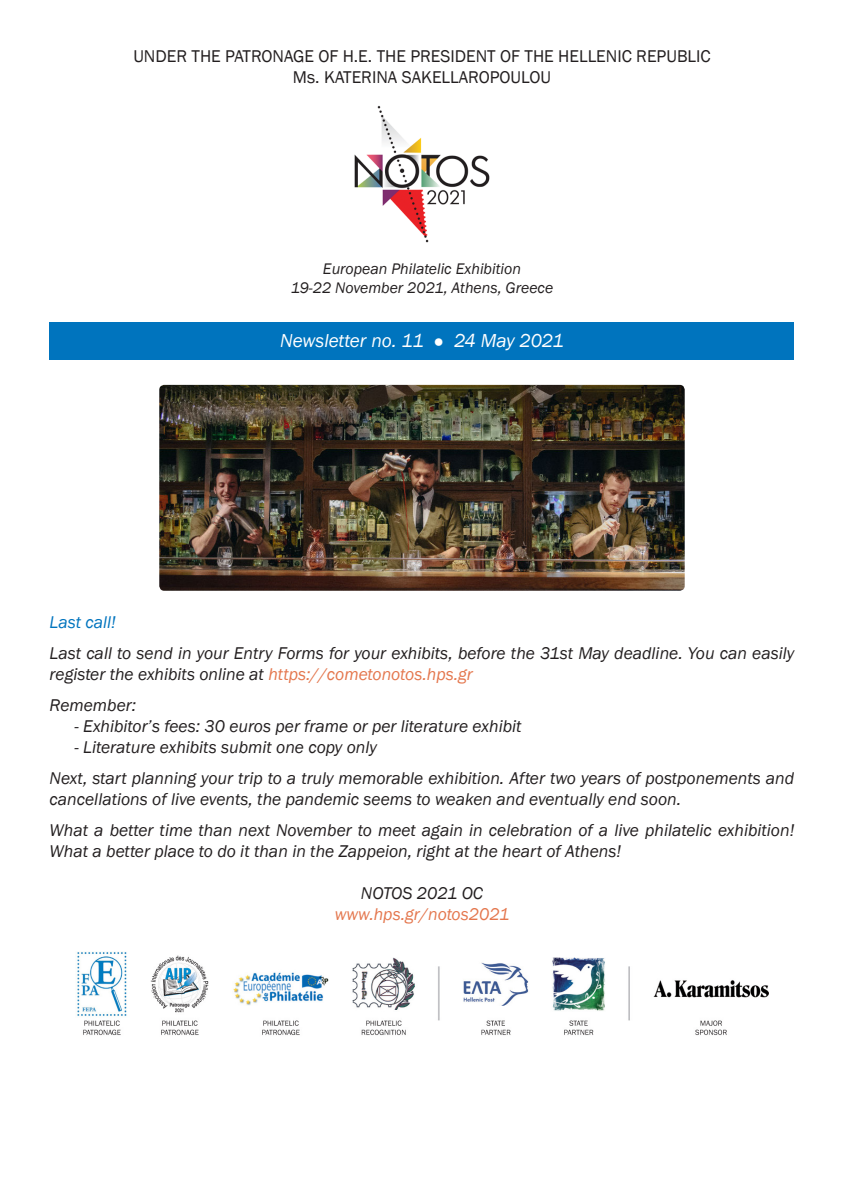
<style>
.page{position:relative;width:844px;height:1191px;background:#fff}
.page>*{position:absolute;margin:0;border:0;box-sizing:border-box;transform-origin:0 0}
.greek_text{font:italic 19.25px "Franklin Gothic";color:#fff}
.greek_text-2{font:italic 17.5px/21px "Franklin Gothic";color:#231f20}
.greek_text-3{font:17.5px "Franklin Gothic";color:#231f20}
.greek_text-4{font:italic 17.5px "Franklin Gothic";color:#e4774e}
.greek_text-5{font:italic 17.5px "Franklin Gothic";color:#0074be}
.greek_text-6{font:italic 15.75px "Franklin Gothic";color:#231f20}
.s1{font-family:"Arial";font-style:normal;font-size:17.5px}
.s2{color:#e4774e}
</style>
<div class="page">
<img style="left:354px;top:105px;width:136px;height:138px">
<div style="left:50px;top:322px;width:744px;height:38px;background:#0074be"></div>
<img style="left:77px;top:952px;width:691px;height:84px">
<img style="left:159px;top:385px;width:525px;height:206px">
<p class="greek_text-3" style="left:133px;top:45px;width:578px">UNDER THE PATRONAGE OF H.E. THE PRESIDENT OF THE HELLENIC REPUBLIC</p>
<p class="greek_text-3" style="left:293px;top:66px;width:259px">Ms. KATERINA SAKELLAROPOULOU</p>
<p class="greek_text-6" style="left:323px;top:259px;width:199px">European Philatelic Exhibition</p>
<p class="greek_text-6" style="left:290px;top:278px;width:264px">19-22 November 2021, Athens, Greece</p>
<p class="greek_text" style="left:280px;top:328px;width:285px">Newsletter no. 11 <span class="s1">●</span> 24 May 2021</p>
<p class="greek_text-5" style="left:50px;top:611px;width:68px">Last call!</p>
<p class="greek_text-2" style="left:50px;top:643px;width:746px">Last call to send in your Entry Forms for your exhibits, before the 31st May deadline. You can easily register the exhibits online at <span class="s2">https://cometonotos.hps.gr</span></p>
<p class="greek_text-2" style="left:50px;top:694px;width:88px">Remember:</p>
<p class="greek_text-2" style="left:74px;top:715px;width:448px">- Exhibitor’s fees: 30 euros per frame or per literature exhibit</p>
<p class="greek_text-2" style="left:74px;top:736px;width:304px">- Literature exhibits submit one copy only</p>
<p class="greek_text-2" style="left:50px;top:767px;width:746px">Next, start planning your trip to a truly memorable exhibition. After two years of postponements and cancellations of live events, the pandemic seems to weaken and eventually end soon.</p>
<p class="greek_text-2" style="left:50px;top:819px;width:746px">What a better time than next November to meet again in celebration of a live philatelic exhibition!<br>What a better place to do it than in the Zappeion, right at the heart of Athens!</p>
<p class="greek_text-2" style="left:361px;top:883px;width:123px">NOTOS 2021 OC</p>
<p class="greek_text-4" style="left:334px;top:903px;width:176px">www.hps.gr/notos2021</p>
</div>
